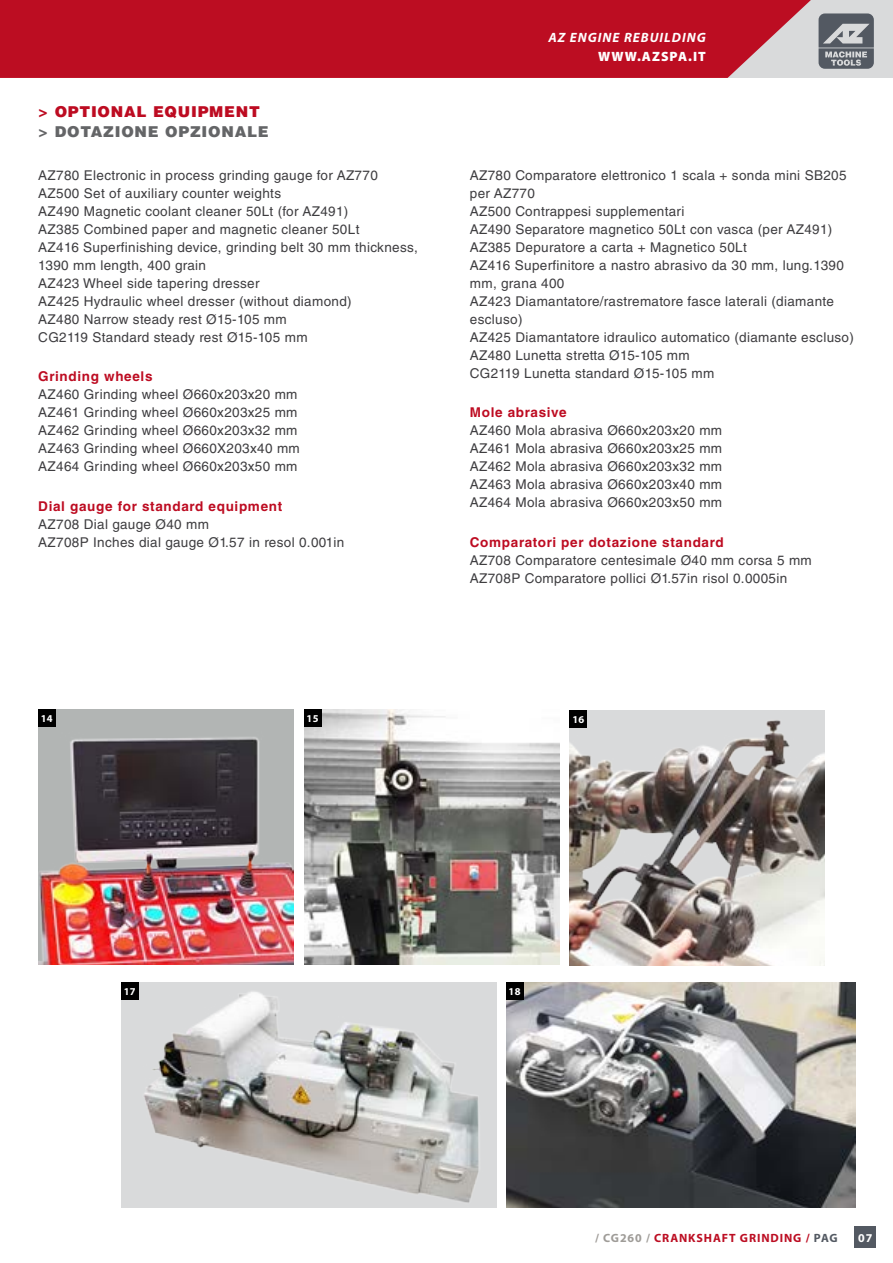
<style>
.page{position:relative;width:893px;height:1263px;background:#fff}
.page>*{position:absolute;margin:0;border:0;box-sizing:border-box;transform-origin:0 0}
.t1{font:900 15px "Helvetica LT Std";letter-spacing:.05em;color:#646567}
.t2{font:900 15px "Helvetica LT Std";letter-spacing:.05em;color:#bd0b21}
.AZ_TEXT{font:13.5px/18px "Helvetica LT Std";letter-spacing:.025em;color:#3e3d40}
.t3{font:700 13.5px "Helvetica LT Std";letter-spacing:.05em;color:#bd0b21}
.t4{font:italic 700 13.5px "Myriad Pro";letter-spacing:.075em;color:#fff}
.t5{font:900 13.5px "Myriad Pro";letter-spacing:.075em;color:#fff}
.t6{font:700 12px "Myriad Pro";letter-spacing:.075em;color:#bc0d22}
.t7{font:700 12px "Myriad Pro";color:#fff}
.AZ_TEXT-2{font:700 10.5px "Myriad Pro";letter-spacing:.025em;color:#fff}
.s1{color:#9f9c98}
.s2{color:#535962}
</style>
<div class="page">
<div style="left:724px;top:0;width:169px;height:78px;background:#d9dadb"></div>
<div style="left:0;top:0;width:811px;height:78px;background:#bc0d22"></div>
<svg style="left:819px;top:13px;width:55px;height:56px"></svg>
<div style="left:855px;top:1227px;width:21px;height:21px;background:#535962"></div>
<img style="left:570px;top:711px;width:255px;height:255px">
<img style="left:121px;top:982px;width:375px;height:226px">
<img style="left:304px;top:709px;width:255px;height:255px">
<img style="left:506px;top:982px;width:349px;height:226px">
<img style="left:38px;top:709px;width:255px;height:255px">
<div style="left:304px;top:709px;width:17px;height:17px;background:#000"></div>
<div style="left:570px;top:711px;width:17px;height:17px;background:#000"></div>
<div style="left:121px;top:982px;width:17px;height:17px;background:#000"></div>
<div style="left:506px;top:982px;width:17px;height:17px;background:#000"></div>
<div style="left:38px;top:709px;width:17px;height:17px;background:#000"></div>
<p class="t2" style="left:38px;top:102px;width:223px">&gt; OPTIONAL EQUIPMENT</p>
<p class="t1" style="left:38px;top:121px;width:232px">&gt; DOTAZIONE OPZIONALE</p>
<p class="AZ_TEXT" style="left:38px;top:166px;width:341px">AZ780 Electronic in process grinding gauge for AZ770</p>
<p class="AZ_TEXT" style="left:38px;top:184px;width:244px">AZ500 Set of auxiliary counter weights</p>
<p class="AZ_TEXT" style="left:38px;top:202px;width:312px">AZ490 Magnetic coolant cleaner 50Lt (for AZ491)</p>
<p class="AZ_TEXT" style="left:38px;top:220px;width:323px">AZ385 Combined paper and magnetic cleaner 50Lt</p>
<p class="AZ_TEXT" style="left:38px;top:238px;width:381px">AZ416 Superfinishing device, grinding belt 30 mm thickness,<br>1390 mm length, 400 grain</p>
<p class="AZ_TEXT" style="left:38px;top:274px;width:223px">AZ423 Wheel side tapering dresser</p>
<p class="AZ_TEXT" style="left:38px;top:292px;width:315px">AZ425 Hydraulic wheel dresser (without diamond)</p>
<p class="AZ_TEXT" style="left:38px;top:310px;width:250px">AZ480 Narrow steady rest Ø15-105 mm</p>
<p class="AZ_TEXT" style="left:38px;top:328px;width:271px">CG2119 Standard steady rest Ø15-105 mm</p>
<p class="t3" style="left:38px;top:368px;width:116px">Grinding wheels</p>
<p class="AZ_TEXT" style="left:38px;top:386px;width:261px">AZ460 Grinding wheel Ø660x203x20 mm</p>
<p class="AZ_TEXT" style="left:38px;top:404px;width:261px">AZ461 Grinding wheel Ø660x203x25 mm</p>
<p class="AZ_TEXT" style="left:38px;top:422px;width:261px">AZ462 Grinding wheel Ø660x203x32 mm</p>
<p class="AZ_TEXT" style="left:38px;top:440px;width:263px">AZ463 Grinding wheel Ø660X203x40 mm</p>
<p class="AZ_TEXT" style="left:38px;top:458px;width:261px">AZ464 Grinding wheel Ø660x203x50 mm</p>
<p class="t3" style="left:38px;top:498px;width:245px">Dial gauge for standard equipment</p>
<p class="AZ_TEXT" style="left:38px;top:515px;width:172px">AZ708 Dial gauge Ø40 mm</p>
<p class="AZ_TEXT" style="left:38px;top:533px;width:308px">AZ708P Inches dial gauge Ø1.57 in resol 0.001in</p>
<p class="t4" style="left:548px;top:29px;width:159px">AZ ENGINE REBUILDING</p>
<p class="t5" style="left:598px;top:48px;width:109px">WWW.AZSPA.IT</p>
<p class="AZ_TEXT" style="left:470px;top:166px;width:378px">AZ780 Comparatore elettronico 1 scala + sonda mini SB205 per AZ770</p>
<p class="AZ_TEXT" style="left:470px;top:202px;width:216px">AZ500 Contrappesi supplementari</p>
<p class="AZ_TEXT" style="left:470px;top:220px;width:364px">AZ490 Separatore magnetico 50Lt con vasca (per AZ491)</p>
<p class="AZ_TEXT" style="left:470px;top:238px;width:278px">AZ385 Depuratore a carta + Magnetico 50Lt</p>
<p class="AZ_TEXT" style="left:470px;top:256px;width:375px">AZ416 Superfinitore a nastro abrasivo da 30 mm, lung.1390 mm, grana 400</p>
<p class="AZ_TEXT" style="left:470px;top:292px;width:365px">AZ423 Diamantatore/rastrematore fasce laterali (diamante escluso)</p>
<p class="AZ_TEXT" style="left:470px;top:328px;width:386px">AZ425 Diamantatore idraulico automatico (diamante escluso)</p>
<p class="AZ_TEXT" style="left:470px;top:346px;width:221px">AZ480 Lunetta stretta Ø15-105 mm</p>
<p class="AZ_TEXT" style="left:470px;top:364px;width:246px">CG2119 Lunetta standard Ø15-105 mm</p>
<p class="t3" style="left:470px;top:404px;width:98px">Mole abrasive</p>
<p class="AZ_TEXT" style="left:470px;top:422px;width:254px">AZ460 Mola abrasiva Ø660x203x20 mm</p>
<p class="AZ_TEXT" style="left:470px;top:440px;width:254px">AZ461 Mola abrasiva Ø660x203x25 mm</p>
<p class="AZ_TEXT" style="left:470px;top:458px;width:254px">AZ462 Mola abrasiva Ø660x203x32 mm</p>
<p class="AZ_TEXT" style="left:470px;top:476px;width:254px">AZ463 Mola abrasiva Ø660x203x40 mm</p>
<p class="AZ_TEXT" style="left:470px;top:494px;width:254px">AZ464 Mola abrasiva Ø660x203x50 mm</p>
<p class="t3" style="left:470px;top:534px;width:255px">Comparatori per dotazione standard</p>
<p class="AZ_TEXT" style="left:470px;top:551px;width:343px">AZ708 Comparatore centesimale Ø40 mm corsa 5 mm</p>
<p class="AZ_TEXT" style="left:470px;top:569px;width:319px">AZ708P Comparatore pollici Ø1.57in risol 0.0005in</p>
<p class="AZ_TEXT-2" style="left:41px;top:711px;width:13px">14</p>
<p class="AZ_TEXT-2" style="left:307px;top:711px;width:13px">15</p>
<p class="AZ_TEXT-2" style="left:572px;top:713px;width:13px">16</p>
<p class="AZ_TEXT-2" style="left:124px;top:984px;width:13px">17</p>
<p class="AZ_TEXT-2" style="left:509px;top:984px;width:13px">18</p>
<p class="t6" style="left:595px;top:1230px;width:244px"><span class="s1">/ CG260 /</span> CRANKSHAFT GRINDING / <span class="s2">PAG</span></p>
<p class="t7" style="left:858px;top:1230px;width:16px">07</p>
</div>
